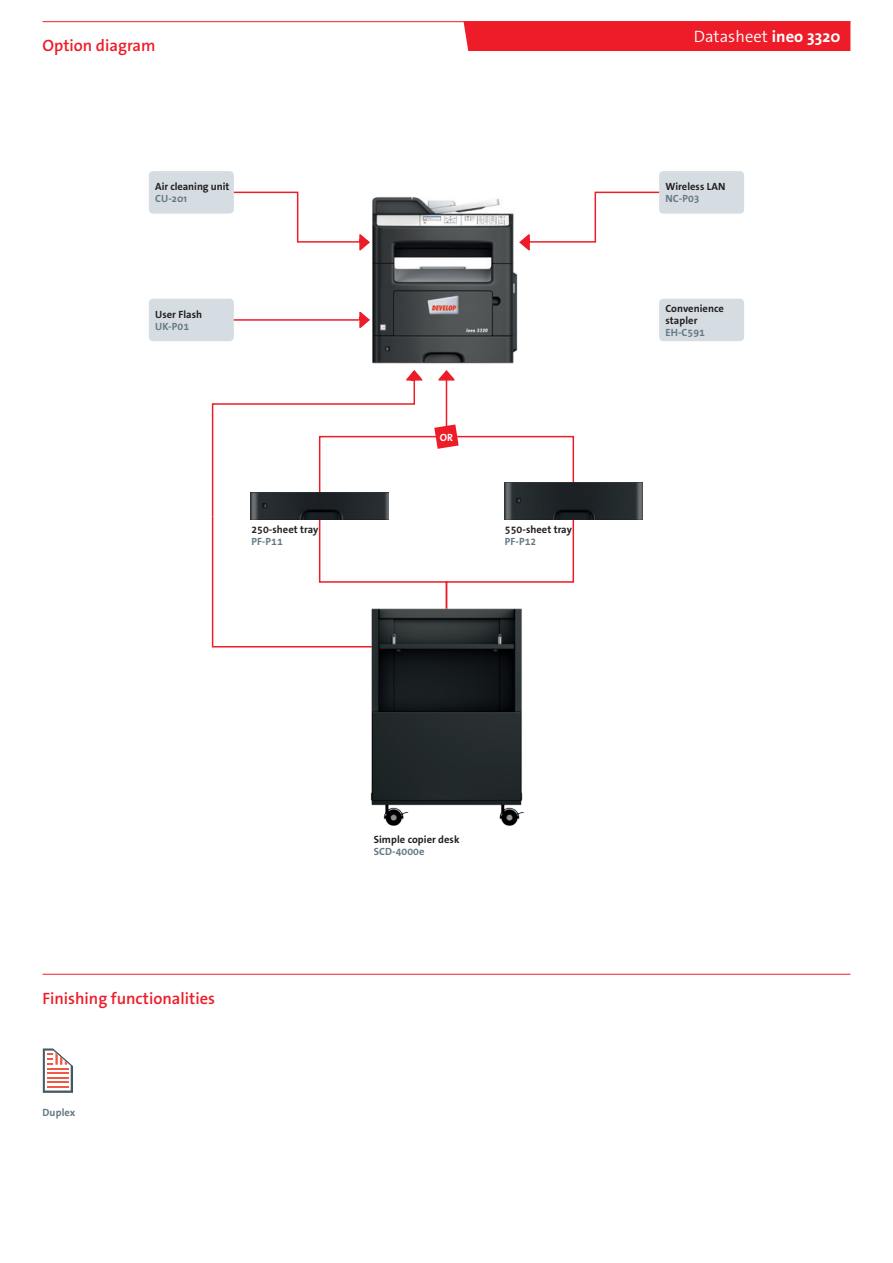
<style>
.page{position:relative;width:893px;height:1263px;background:#fff}
.page>*{position:absolute;margin:0;border:0;box-sizing:border-box;transform-origin:0 0}
._2-4_REGISTER_TOPLIN{font:16.5px "The Sans LP6 Se Bld";color:#ee1c28}
._2-4_REGISTER_DATASH{font:16.5px "The Sans LP4 Se Lig";letter-spacing:.005em;color:#fff}
._2_WORKFLOW_black_7{font:10.5px/12px "The Sans LP7 Bld";letter-spacing:.005em;color:#231f20}
._2_WORKFLOW_black_7-2{font:10.5px "The Sans LP7 Bld";letter-spacing:.005em;color:#647882}
.t1{font:10.5px "The Sans LP7 Bld";color:#fff}
.s1{font-family:"The Sans LP7 Bld"}
</style>
<div class="page">
<hr style="left:230px;top:319px;width:129px;height:2px;background:#ee1c28">
<svg style="left:234px;top:191px;width:136px;height:60px"></svg>
<svg style="left:519px;top:191px;width:140px;height:60px"></svg>
<img style="left:372px;top:197px;width:145px;height:167px">
<svg style="left:211px;top:370px;width:364px;height:278px"></svg>
<img style="left:251px;top:492px;width:138px;height:27px">
<img style="left:504px;top:483px;width:138px;height:36px">
<div style="left:149px;top:171px;width:85px;height:43px;background:#d6dde2;border-radius:4px"></div>
<div style="left:659px;top:171px;width:85px;height:43px;background:#d6dde2;border-radius:4px"></div>
<div style="left:659px;top:299px;width:85px;height:42px;background:#d6dde2;border-radius:4px"></div>
<div style="left:149px;top:299px;width:85px;height:42px;background:#d6dde2;border-radius:4px"></div>
<hr style="left:43px;top:21px;width:807px;height:1px;background:#ee1c28">
<div style="left:463px;top:21px;width:387px;height:30px;background:#ee1c28"></div>
<svg style="left:42px;top:1048px;width:1px;height:18px"></svg>
<svg style="left:42px;top:1066px;width:1px;height:27px"></svg>
<svg style="left:43px;top:1048px;width:30px;height:45px"></svg>
<hr style="left:43px;top:974px;width:807px;height:1px;background:#ee1c28">
<img style="left:321px;top:574px;width:251px;height:252px">
<svg style="left:359px;top:312px;width:11px;height:16px"></svg>
<p class="_2-4_REGISTER_TOPLIN" style="left:43px;top:35px;width:115px">Option diagram</p>
<p class="_2_WORKFLOW_black_7" style="left:155px;top:181px;width:76px">Air cleaning unit</p>
<p class="_2_WORKFLOW_black_7-2" style="left:155px;top:192px;width:33px">CU-201</p>
<p class="_2_WORKFLOW_black_7" style="left:155px;top:308px;width:48px">User Flash</p>
<p class="_2_WORKFLOW_black_7-2" style="left:155px;top:319px;width:35px">UK-P01</p>
<p class="_2_WORKFLOW_black_7" style="left:251px;top:523px;width:69px">250-sheet tray</p>
<p class="_2_WORKFLOW_black_7-2" style="left:251px;top:535px;width:33px">PF-P11</p>
<p class="t1" style="left:440px;top:430px;width:15px">OR</p>
<p class="_2_WORKFLOW_black_7" style="left:505px;top:524px;width:69px">550-sheet tray</p>
<p class="_2_WORKFLOW_black_7-2" style="left:505px;top:535px;width:33px">PF-P12</p>
<p class="_2-4_REGISTER_DATASH" style="left:694px;top:26px;width:148px">Datasheet <span class="s1">ineo 3320</span></p>
<p class="_2_WORKFLOW_black_7" style="left:665px;top:181px;width:61px">Wireless LAN</p>
<p class="_2_WORKFLOW_black_7-2" style="left:665px;top:192px;width:36px">NC-P03</p>
<p class="_2_WORKFLOW_black_7" style="left:665px;top:302px;width:60px">Convenience stapler</p>
<p class="_2_WORKFLOW_black_7-2" style="left:665px;top:325px;width:41px">EH-C591</p>
<p class="_2-4_REGISTER_TOPLIN" style="left:43px;top:987px;width:174px">Finishing functionalities</p>
<p class="_2_WORKFLOW_black_7-2" style="left:43px;top:1105px;width:34px">Duplex</p>
<p class="_2_WORKFLOW_black_7" style="left:374px;top:834px;width:87px">Simple copier desk</p>
<p class="_2_WORKFLOW_black_7-2" style="left:374px;top:845px;width:52px">SCD-4000e</p>
</div>
